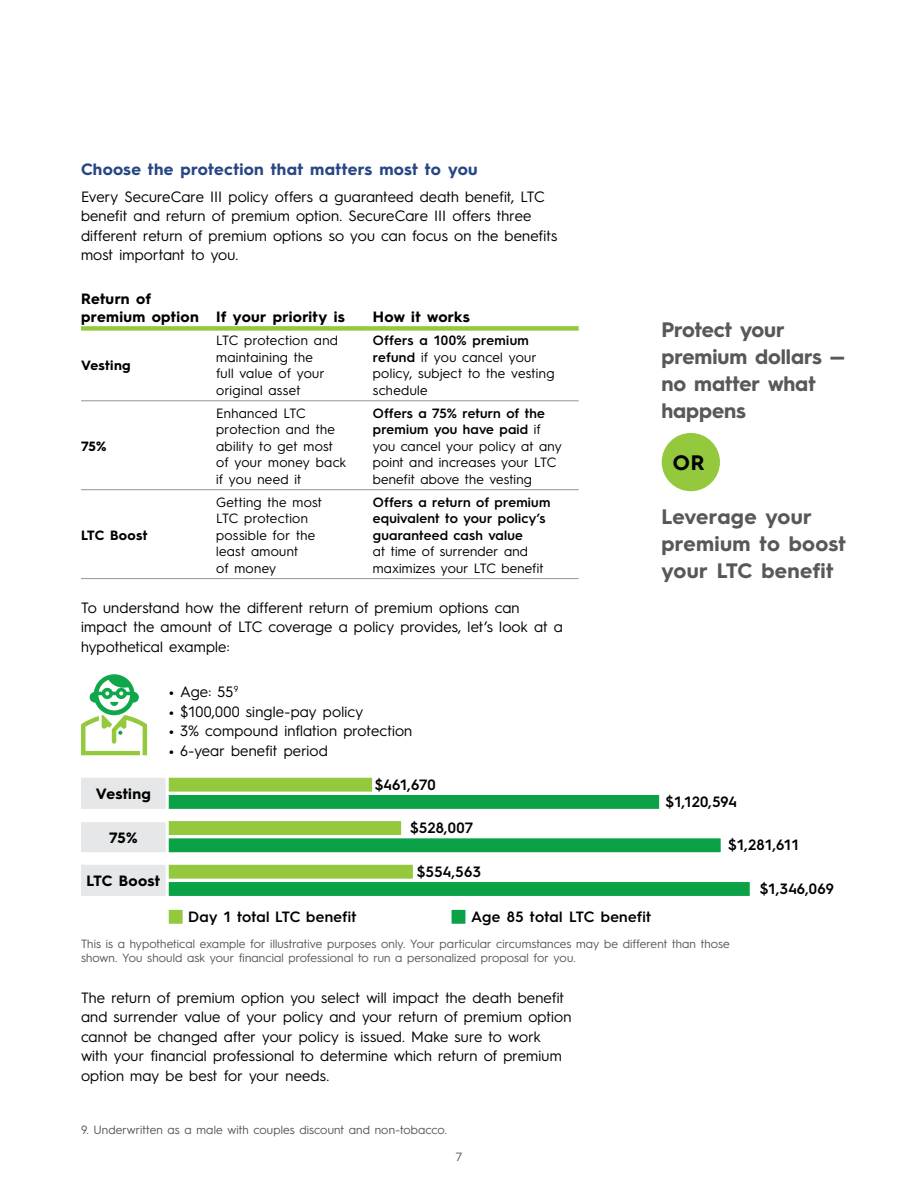
<style>
.page{position:relative;width:918px;height:1188px;background:#fff}
.page>*{position:absolute;margin:0;border:0;box-sizing:border-box;transform-origin:0 0}
.t1{font:700 21px/27px "Hurme Geometric Sans 3";color:#58585a}
.t2{font:700 21px "Hurme Geometric Sans 3";color:#000}
.t3{font:700 16.5px "Hurme Geometric Sans 3";letter-spacing:.015em;color:#274684}
.t4{font:15px/19.5px "Hurme Geometric Sans 3";letter-spacing:.01em;color:#000}
.t5{font:600 15px "Hurme Geometric Sans 3";letter-spacing:.015em;color:#000}
.t6{font:700 15px/18px "Hurme Geometric Sans 3";letter-spacing:.02em;color:#000}
.t7{font:13.5px/16.5px "Hurme Geometric Sans 3";letter-spacing:.02em;color:#000}
.t8{font:600 13.5px/16.5px "Hurme Geometric Sans 3";letter-spacing:.015em;color:#000}
.t9{font:700 13.5px "Hurme Geometric Sans 3";letter-spacing:.02em;color:#000}
.t10{font:12px/13.5px "Hurme Geometric Sans 3";letter-spacing:.01em;color:#58585a}
.s1{font-weight:600}
.s2{font-weight:700}
</style>
<div class="page">
<hr style="left:81px;top:400px;width:129px;height:1px;background:#939598">
<hr style="left:210px;top:400px;width:157px;height:1px;background:#939598">
<hr style="left:367px;top:400px;width:212px;height:1px;background:#939598">
<hr style="left:81px;top:489px;width:129px;height:1px;background:#939598">
<hr style="left:210px;top:489px;width:157px;height:1px;background:#939598">
<hr style="left:367px;top:489px;width:212px;height:1px;background:#939598">
<hr style="left:81px;top:578px;width:129px;height:1px;background:#939598">
<hr style="left:210px;top:578px;width:157px;height:1px;background:#939598">
<hr style="left:367px;top:578px;width:212px;height:1px;background:#939598">
<div style="left:81px;top:326px;width:129px;height:5px;background:#94c83d"></div>
<div style="left:210px;top:326px;width:157px;height:5px;background:#94c83d"></div>
<div style="left:367px;top:326px;width:212px;height:5px;background:#94c83d"></div>
<svg style="left:81px;top:674px;width:66px;height:81px"></svg>
<div style="left:662px;top:433px;width:58px;height:58px;background:#94c83d;border-radius:50%"></div>
<div style="left:161px;top:775px;width:214px;height:20px;background:#94c83d;border:3px solid #fff"></div>
<div style="left:161px;top:792px;width:501px;height:20px;background:#0aa147;border:3px solid #fff"></div>
<div style="left:162px;top:818px;width:242px;height:20px;background:#94c83d;border:3px solid #fff"></div>
<div style="left:162px;top:835px;width:562px;height:20px;background:#0aa147;border:3px solid #fff"></div>
<div style="left:162px;top:862px;width:254px;height:20px;background:#94c83d;border:3px solid #fff"></div>
<div style="left:162px;top:879px;width:591px;height:20px;background:#0aa147;border:3px solid #fff"></div>
<div style="left:80px;top:776px;width:87px;height:34px;background:#e6e7e8"></div>
<div style="left:78px;top:775px;width:91px;height:37px;border:3px solid #fff"></div>
<div style="left:80px;top:821px;width:87px;height:33px;background:#e6e7e8"></div>
<div style="left:78px;top:819px;width:91px;height:36px;border:3px solid #fff"></div>
<div style="left:80px;top:863px;width:87px;height:34px;background:#e6e7e8"></div>
<div style="left:78px;top:862px;width:91px;height:37px;border:3px solid #fff"></div>
<div style="left:166px;top:907px;width:20px;height:20px;background:#94c83d;border:3px solid #fff"></div>
<div style="left:449px;top:907px;width:19px;height:20px;background:#0aa147;border:3px solid #fff"></div>
<p class="t3" style="left:81px;top:158px;width:398px">Choose the protection that matters most to you</p>
<p class="t4" style="left:81px;top:186px;width:478px">Every SecureCare III policy offers a guaranteed death benefit, LTC benefit and return of premium option. SecureCare III offers three different return of premium options so you can focus on the benefits most important to you.</p>
<p class="t6" style="left:81px;top:289px;width:265px">Return of<br>premium option If your priority is</p>
<p class="t6" style="left:373px;top:307px;width:98px">How it works</p>
<p class="t9" style="left:81px;top:356px;width:51px">Vesting</p>
<p class="t9" style="left:81px;top:436px;width:27px">75%</p>
<p class="t7" style="left:216px;top:331px;width:123px">LTC protection and maintaining the<br>full value of your original asset</p>
<p class="t7" style="left:373px;top:331px;width:183px"><span class="s1">Offers a 100% premium refund</span> if you cancel your policy, subject to the vesting schedule</p>
<p class="t7" style="left:216px;top:404px;width:132px">Enhanced LTC protection and the ability to get most of your money back if you need it</p>
<p class="t7" style="left:373px;top:404px;width:190px"><span class="s1">Offers a 75% return of the premium you have paid</span> if you cancel your policy at any point and increases your LTC benefit above the vesting</p>
<p class="t7" style="left:216px;top:493px;width:107px">Getting the most<br>LTC protection possible for the least amount<br>of money</p>
<p class="t8" style="left:373px;top:493px;width:179px">Offers a return of premium equivalent to your policy’s guaranteed cash value</p>
<p class="t9" style="left:81px;top:525px;width:68px">LTC Boost</p>
<p class="t7" style="left:373px;top:542px;width:172px">at time of surrender and maximizes your LTC benefit</p>
<p class="t4" style="left:81px;top:597px;width:483px">To understand how the different return of premium options can impact the amount of LTC coverage a policy provides, let’s look at a hypothetical example:</p>
<p class="t4" style="left:169px;top:681px;width:71px"><span class="s2">•</span> Age: 55<sup>9</sup></p>
<p class="t4" style="left:169px;top:701px;width:196px"><span class="s2">•</span> $100,000 single-pay policy</p>
<p class="t4" style="left:169px;top:720px;width:245px"><span class="s2">•</span> 3% compound inflation protection</p>
<p class="t4" style="left:169px;top:740px;width:161px"><span class="s2">•</span> 6-year benefit period</p>
<p class="t6" style="left:96px;top:784px;width:56px">Vesting</p>
<p class="t6" style="left:109px;top:828px;width:30px">75%</p>
<p class="t6" style="left:87px;top:871px;width:75px">LTC Boost</p>
<p class="t5" style="left:375px;top:774px;width:62px">$461,670</p>
<p class="t5" style="left:410px;top:817px;width:65px">$528,007</p>
<p class="t5" style="left:417px;top:861px;width:66px">$554,563</p>
<h1 class="t1" style="left:662px;top:315px;width:185px">Protect your premium dollars — no matter what happens</h1>
<h1 class="t2" style="left:673px;top:448px;width:33px">OR</h1>
<h1 class="t1" style="left:662px;top:502px;width:186px">Leverage your premium to boost your LTC benefit</h1>
<p class="t5" style="left:666px;top:792px;width:73px">$1,120,594</p>
<p class="t5" style="left:728px;top:834px;width:73px">$1,281,611</p>
<p class="t5" style="left:760px;top:878px;width:76px">$1,346,069</p>
<p class="t5" style="left:188px;top:906px;width:170px">Day 1 total LTC benefit</p>
<p class="t5" style="left:471px;top:906px;width:181px">Age 85 total LTC benefit</p>
<p class="t10" style="left:81px;top:937px;width:650px">This is a hypothetical example for illustrative purposes only. Your particular circumstances may be different than those shown. You should ask your financial professional to run a personalized proposal for you.</p>
<p class="t4" style="left:81px;top:987px;width:492px">The return of premium option you select will impact the death benefit and surrender value of your policy and your return of premium option cannot be changed after your policy is issued. Make sure to work<br>with your financial professional to determine which return of premium option may be best for your needs.</p>
<p class="t10" style="left:81px;top:1122px;width:368px">9. Underwritten as a male with couples discount and non-tobacco.</p>
<p class="t10" style="left:456px;top:1149px;width:8px">7</p>
</div>
